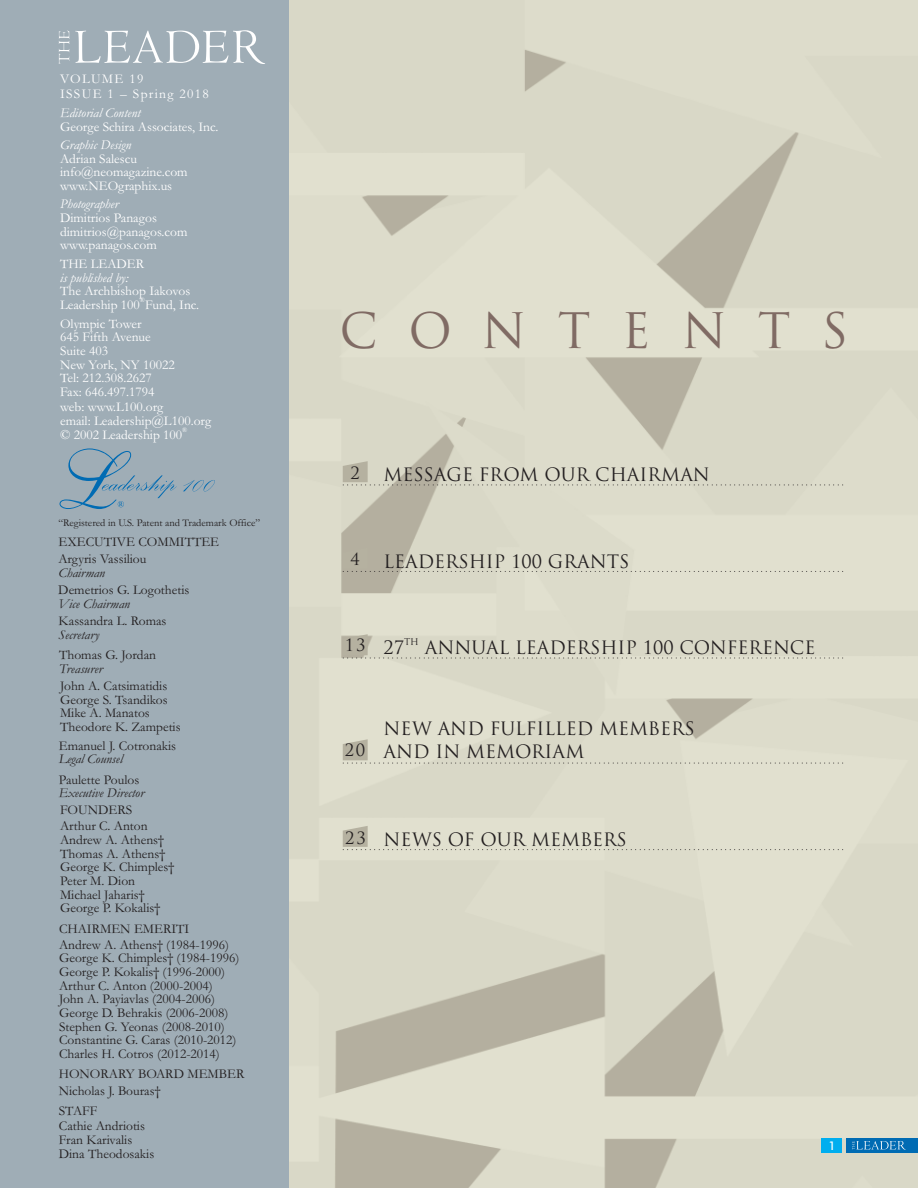
<style>
.page{position:relative;width:918px;height:1188px;background:#fff}
.page>*{position:absolute;margin:0;border:0;box-sizing:border-box;transform-origin:0 0}
.t1{font:47.7px "Trajan Pro";letter-spacing:.65em;color:#806b64}
.t2{font:18px/23.2px "Trajan Pro";color:#231f20}
.t3{font:16.5px "Trajan Pro";color:#231f20}
.t4{font:13.5px/13.6px "Garamond";color:#231f20}
.t5{font:13.5px/13.6px "Garamond";color:#fff}
.t6{font:italic 13.5px "Garamond";color:#231f20}
.t7{font:italic 13.5px "Garamond";color:#fff}
.t8{font:13.5px/15.1px "Garamond";letter-spacing:.1em;color:#fff}
.t9{font:500 12px "Futura BT";color:#fff}
.t10{font:10.5px "Garamond";color:#231f20}
.t11{font:9px "Trajan Pro";color:#231f20}
.t12{font:6.75px "Garamond";color:#fff}
.s1{font-size:16.5px}
</style>
<div class="page">
<img style="left:289px;top:0;width:629px;height:1188px">
<div style="left:0;top:0;width:289px;height:1188px;background:#9fadb6"></div>
<svg style="left:343px;top:461px;width:501px;height:25px;background:#d5d3c2"></svg>
<div style="left:343px;top:826px;width:501px;height:24px;background:#e1e0cf"></div>
<div style="left:343px;top:739px;width:501px;height:25px;background:#dddccb"></div>
<svg style="left:343px;top:548px;width:501px;height:24px;background:#d7d5c4"></svg>
<svg style="left:343px;top:634px;width:501px;height:25px;background:#d7d6c5"></svg>
<div style="left:846px;top:1138px;width:72px;height:15px;background:#006bb3"></div>
<div style="left:821px;top:1138px;width:21px;height:15px;background:#00aeef"></div>
<svg style="left:852px;top:1141px;width:54px;height:9px"></svg>
<svg style="left:60px;top:448px;width:155px;height:61px"></svg>
<svg style="left:75px;top:30px;width:190px;height:34px"></svg>
<svg style="left:59px;top:31px;width:10px;height:33px"></svg>
<p class="t8" style="left:60px;top:73px;width:150px">VOLUME 19<br>ISSUE 1 – Spring 2018</p>
<p class="t7" style="left:60px;top:108px;width:82px">Editorial Content</p>
<p class="t5" style="left:60px;top:121px;width:160px">George Schira Associates, Inc.</p>
<p class="t7" style="left:60px;top:140px;width:73px">Graphic Design</p>
<p class="t5" style="left:60px;top:153px;width:129px">Adrian Salescu info@neomagazine.com www.NEOgraphix.us</p>
<p class="t7" style="left:60px;top:200px;width:60px">Photographer</p>
<p class="t5" style="left:60px;top:213px;width:129px">Dimitrios Panagos dimitrios@panagos.com www.panagos.com</p>
<p class="t5" style="left:60px;top:259px;width:86px">THE LEADER</p>
<p class="t7" style="left:60px;top:273px;width:70px">is published by:</p>
<p class="t5" style="left:60px;top:286px;width:132px">The Archbishop Iakovos</p>
<p class="t12" style="left:140px;top:298px;width:7px">®</p>
<p class="t5" style="left:60px;top:297px;width:141px;line-height:18.6px">Leadership 100 Fund, Inc.<br>Olympic Tower</p>
<p class="t5" style="left:60px;top:332px;width:116px">645 Fifth Avenue<br>Suite 403<br>New York, NY 10022<br>Tel: 212.308.2627<br>Fax: 646.497.1794</p>
<p class="t5" style="left:60px;top:402px;width:153px">web: www.L100.org<br>email: Leadership@L100.org</p>
<p class="t12" style="left:182px;top:427px;width:7px">®</p>
<p class="t5" style="left:60px;top:429px;width:124px">© 2002 Leadership 100</p>
<p class="t10" style="left:59px;top:519px;width:203px">“Registered in U.S. Patent and Trademark Office”</p>
<p class="t4" style="left:58px;top:534px;width:162px;line-height:17.4px">EXECUTIVE COMMITTEE<br>Argyris Vassiliou</p>
<p class="t6" style="left:58px;top:568px;width:48px">Chairman</p>
<p class="t4" style="left:58px;top:584px;width:133px">Demetrios G. Logothetis</p>
<p class="t6" style="left:58px;top:599px;width:73px">Vice Chairman</p>
<p class="t4" style="left:59px;top:615px;width:110px">Kassandra L. Romas</p>
<p class="t6" style="left:59px;top:630px;width:42px">Secretary</p>
<p class="t4" style="left:60px;top:681px;width:122px">John A. Catsimatidis<br>George S. Tsandikos<br>Mike A. Manatos<br>Theodore K. Zampetis</p>
<p class="t4" style="left:59px;top:650px;width:99px">Thomas G. Jordan</p>
<p class="t6" style="left:59px;top:664px;width:45px">Treasurer</p>
<p class="t4" style="left:59px;top:740px;width:119px">Emanuel J. Cotronakis</p>
<p class="t6" style="left:59px;top:754px;width:65px">Legal Counsel</p>
<p class="t4" style="left:59px;top:774px;width:82px">Paulette Poulos</p>
<p class="t6" style="left:59px;top:788px;width:87px">Executive Director</p>
<p class="t4" style="left:60px;top:805px;width:74px">FOUNDERS</p>
<p class="t4" style="left:60px;top:821px;width:116px">Arthur C. Anton<br>Andrew A. Athens†<br>Thomas A. Athens†<br>George K. Chimples†<br>Peter M. Dion<br>Michael Jaharis†<br>George P. Kokalis†</p>
<p class="t4" style="left:59px;top:922px;width:172px;line-height:15.9px">CHAIRMEN EMERITI<br>Andrew A. Athens† (1984-1996)</p>
<p class="t4" style="left:59px;top:953px;width:182px">George K. Chimples† (1984-1996)<br>George P. Kokalis† (1996-2000)<br>Arthur C. Anton (2000-2004)<br>John A. Payiavlas (2004-2006)<br>George D. Behrakis (2006-2008)<br>Stephen G. Yeonas (2008-2010)<br>Constantine G. Caras (2010-2012)<br>Charles H. Cotros (2012-2014)</p>
<p class="t4" style="left:59px;top:1068px;width:187px;line-height:16.4px">HONORARY BOARD MEMBER<br>Nicholas J. Bouras†</p>
<p class="t4" style="left:59px;top:1106px;width:97px;line-height:14.1px">STAFF<br>Cathie Andriotis<br>Fran Karivalis<br>Dina Theodosakis</p>
<h1 class="t1" style="left:340px;top:312px;width:510px">CONTENTS</h1>
<p class="t3" style="left:351px;top:466px;width:11px">2</p>
<h2 class="t2" style="left:383px;top:465px;width:328px">MESSAGE FROM OUR CHAIRMAN</h2>
<p class="t3" style="left:351px;top:553px;width:11px">4</p>
<h2 class="t2" style="left:383px;top:552px;width:247px">LEADERSHIP 100 GRANTS</h2>
<h2 class="t2" style="left:345px;top:638px;width:472px"><sup>13</sup> 27 ANNUAL LEADERSHIP 100 CONFERENCE</h2>
<p class="t11" style="left:404px;top:638px;width:16px">TH</p>
<h2 class="t2" style="left:345px;top:718px;width:351px;text-indent:39px">NEW AND FULFILLED MEMBERS<br><span class="s1">20</span> AND IN MEMORIAM</h2>
<h2 class="t2" style="left:345px;top:829px;width:283px"><span class="s1">23</span> NEWS OF OUR MEMBERS</h2>
<p class="t9" style="left:829px;top:1140px;width:9px">1</p>
</div>
